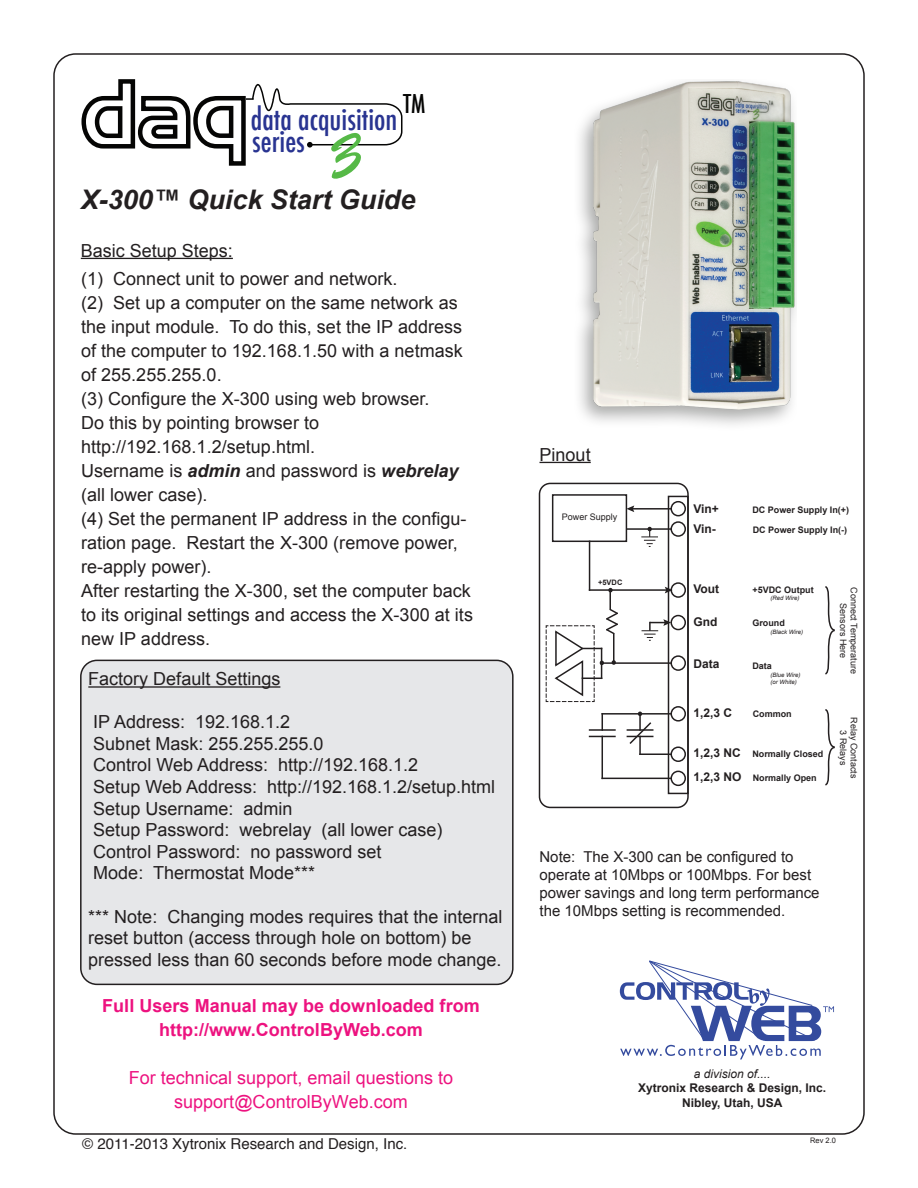
<style>
.page{position:relative;width:918px;height:1188px;background:#fff}
.page>*{position:absolute;margin:0;border:0;box-sizing:border-box;transform-origin:0 0}
.t1{font:500 condensed 29.85px "Futura";color:#293491}
.t2{font:italic 700 27px "Arial";color:#231f20}
.t3{font:500 condensed 25.35px "Futura";color:#050504}
.t4{font:18px/24px "Arial";color:#231f20}
.t5{font:700 18px/24px "Arial";color:#ed127f;text-align:center}
.t6{font:18px/24px "Arial";color:#ed127f;text-align:center}
.t7{font:15px/18px "Arial";color:#231f20}
.t8{font:15px "Helvetica";color:#231f20}
.t9{font:700 12px/14.4px "Arial";color:#231f20}
.t10{font:italic 12px "Arial";color:#231f20}
.t11{font:700 9px "Arial";color:#231f20}
.t12{font:9px/10.8px "Arial";color:#231f20;text-align:center}
.t13{font:7.5px "Arial";color:#231f20}
.t14{font:700 7.5px "Arial";color:#231f20}
.t15{font:italic 6px/7.2px "Arial";color:#231f20}
.s1{font-weight:700;font-style:italic}
</style>
<div class="page">
<svg style="left:620px;top:960px;width:214px;height:99px"></svg>
<hr style="left:81px;top:258px;width:152px;height:1px;background:#231f20">
<div style="left:81px;top:660px;width:432px;height:324px;background:#e6e7e9;border-radius:16px"></div>
<div style="left:80px;top:660px;width:434px;height:325px;border:2px solid #231f20;border-radius:16px"></div>
<hr style="left:88px;top:686px;width:192px;height:2px;background:#231f20">
<hr style="left:540px;top:462px;width:51px;height:1px;background:#231f20">
<img style="left:579px;top:81px;width:218px;height:344px">
<div style="left:539px;top:483px;width:150px;height:325px;border:2px solid #231f20;border-radius:11px"></div>
<div style="left:668px;top:496px;width:21px;height:298px;border:2px solid #231f20"></div>
<div style="left:671px;top:501px;width:15px;height:15px;border:2px solid #231f20;border-radius:50%"></div>
<div style="left:671px;top:521px;width:15px;height:16px;border:2px solid #231f20;border-radius:50%"></div>
<div style="left:552px;top:494px;width:75px;height:48px;border:2px solid #231f20"></div>
<hr style="left:632px;top:508px;width:39px;height:2px;background:#231f20">
<svg style="left:626px;top:505px;width:8px;height:7px"></svg>
<hr style="left:626px;top:528px;width:45px;height:2px;background:#231f20">
<hr style="left:589px;top:541px;width:1px;height:49px;background:#231f20">
<hr style="left:589px;top:589px;width:78px;height:2px;background:#231f20">
<svg style="left:665px;top:587px;width:6px;height:6px"></svg>
<svg style="left:641px;top:527px;width:17px;height:20px"></svg>
<div style="left:671px;top:582px;width:15px;height:16px;border:2px solid #231f20;border-radius:50%"></div>
<div style="left:671px;top:615px;width:15px;height:15px;border:2px solid #231f20;border-radius:50%"></div>
<svg style="left:642px;top:619px;width:29px;height:22px"></svg>
<div style="left:671px;top:655px;width:15px;height:16px;border:2px solid #231f20;border-radius:50%"></div>
<hr style="left:614px;top:662px;width:57px;height:2px;background:#231f20">
<div style="left:671px;top:706px;width:15px;height:16px;border:2px solid #231f20;border-radius:50%"></div>
<div style="left:671px;top:746px;width:15px;height:16px;border:2px solid #231f20;border-radius:50%"></div>
<div style="left:671px;top:771px;width:15px;height:15px;border:2px solid #231f20;border-radius:50%"></div>
<hr style="left:589px;top:729px;width:27px;height:2px;background:#231f20">
<svg style="left:589px;top:736px;width:27px;height:1px"></svg>
<hr style="left:602px;top:713px;width:69px;height:2px;background:#231f20">
<svg style="left:602px;top:715px;width:1px;height:14px"></svg>
<hr style="left:602px;top:778px;width:69px;height:1px;background:#231f20">
<hr style="left:602px;top:736px;width:1px;height:42px;background:#231f20">
<hr style="left:640px;top:753px;width:31px;height:2px;background:#231f20">
<svg style="left:545px;top:588px;width:74px;height:114px"></svg>
<svg style="left:627px;top:712px;width:26px;height:42px"></svg>
<svg style="left:825px;top:709px;width:10px;height:77px"></svg>
<svg style="left:825px;top:586px;width:10px;height:89px"></svg>
<svg style="left:81px;top:79px;width:322px;height:87px"></svg>
<h3 class="t3" style="left:403px;top:87px;width:24px">TM</h3>
<h1 class="t1" style="left:251px;top:100px;width:148px">data acquisition</h1>
<h1 class="t1" style="left:252px;top:122px;width:54px">series</h1>
<h2 class="t2" style="left:81px;top:182px;width:336px">X-300™ Quick Start Guide</h2>
<p class="t4" style="left:81px;top:236px;width:318px;line-height:28.3px">Basic Setup Steps:<br>(1) Connect unit to power and network.</p>
<p class="t4" style="left:81px;top:291px;width:394px">(2) Set up a computer on the same network as the input module. To do this, set the IP address of the computer to 192.168.1.50 with a netmask of 255.255.255.0.<br>(3) Configure the X-300 using web browser.<br>Do this by pointing browser to http://192.168.1.2/setup.html.<br>Username is <span class="s1">admin</span> and password is <span class="s1">webrelay </span>(all lower case).<br>(4) Set the permanent IP address in the configu&shy;ration page. Restart the X-300 (remove power, re-apply power).<br>After restarting the X-300, set the computer back to its original settings and access the X-300 at its new IP address.</p>
<p class="t4" style="left:88px;top:667px;width:194px">Factory Default Settings</p>
<p class="t4" style="left:93px;top:711px;width:403px;line-height:21.6px">IP Address: 192.168.1.2<br>Subnet Mask: 255.255.255.0<br>Control Web Address: http://192.168.1.2<br>Setup Web Address: http://192.168.1.2/setup.html Setup Username: admin<br>Setup Password: webrelay (all lower case)<br>Control Password: no password set<br>Mode: Thermostat Mode***</p>
<p class="t4" style="left:88px;top:906px;width:416px;line-height:21.6px">*** Note: Changing modes requires that the internal reset button (access through hole on bottom) be pressed less than 60 seconds before mode change.</p>
<p class="t5" style="left:102px;top:995px;width:379px">Full Users Manual may be downloaded from http://www.ControlByWeb.com</p>
<p class="t6" style="left:129px;top:1066px;width:326px">For technical support, email questions to support@ControlByWeb.com</p>
<p class="t8" style="left:82px;top:1132px;width:327px">© 2011-2013 Xytronix Research and Design, Inc.</p>
<p class="t4" style="left:540px;top:442px;width:53px">Pinout</p>
<p class="t12" style="left:562px;top:512px;width:57px">Power Supply</p>
<p class="t14" style="left:598px;top:578px;width:26px">+5VDC</p>
<p class="t9" style="left:693px;top:499px;width:27px;line-height:20.1px">Vin+<br>Vin-</p>
<p class="t11" style="left:752px;top:504px;width:98px">DC Power Supply In(+)</p>
<p class="t11" style="left:753px;top:524px;width:96px">DC Power Supply In(-)</p>
<p class="t9" style="left:693px;top:582px;width:27px">Vout</p>
<p class="t9" style="left:693px;top:615px;width:25px">Gnd</p>
<p class="t9" style="left:693px;top:657px;width:28px">Data</p>
<p class="t9" style="left:693px;top:706px;width:40px">1,2,3 C</p>
<p class="t9" style="left:693px;top:742px;width:50px;line-height:23.9px">1,2,3 NC<br>1,2,3 NO</p>
<p class="t11" style="left:752px;top:584px;width:63px">+5VDC Output</p>
<p class="t11" style="left:752px;top:617px;width:34px">Ground</p>
<p class="t11" style="left:752px;top:660px;width:21px">Data</p>
<p class="t15" style="left:771px;top:594px;width:30px">(Red Wire)</p>
<p class="t15" style="left:771px;top:628px;width:34px">(Black Wire)</p>
<p class="t15" style="left:771px;top:671px;width:31px">(Blue Wire) (or White)</p>
<p class="t11" style="left:753px;top:708px;width:40px">Common</p>
<p class="t11" style="left:752px;top:748px;width:73px">Normally Closed</p>
<p class="t11" style="left:753px;top:772px;width:66px">Normally Open</p>
<p class="t12" style="left:859px;top:587px;width:88px;rotate:90deg">Connect Temperature<br>Sensors Here</p>
<p class="t12" style="left:859px;top:717px;width:63px;rotate:90deg">Relay Contacts<br>3 Relays</p>
<p class="t7" style="left:540px;top:848px;width:282px">Note: The X-300 can be configured to operate at 10Mbps or 100Mbps. For best power savings and long term performance the 10Mbps setting is recommended.</p>
<p class="t10" style="left:694px;top:1066px;width:78px">a division of....</p>
<p class="t9" style="left:638px;top:1081px;width:190px;text-align:center">Xytronix Research &amp; Design, Inc.<br>Nibley, Utah, USA</p>
<p class="t13" style="left:810px;top:1136px;width:27px">Rev 2.0</p>
</div>
